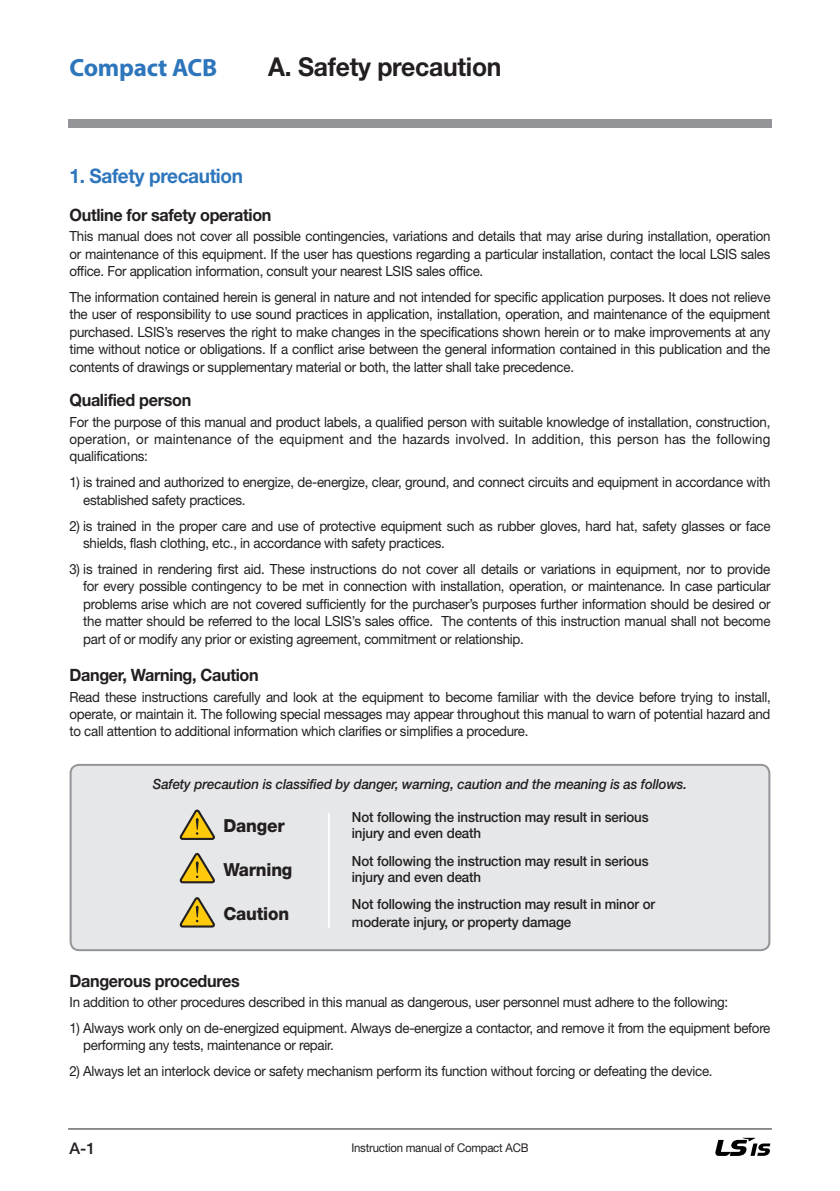
<style>
.page{position:relative;width:840px;height:1191px;background:#fff}
.page>*{position:absolute;margin:0;border:0;box-sizing:border-box;transform-origin:0 0}
._0718_큰타이틀{font:700 26px "Helvetica Neue";letter-spacing:-.01em;color:#231f20;scale:.95 1}
._0718_큰타이틀-2{font:700 25px "Myriad Pro";letter-spacing:-.01em;color:#2e76bc}
._0718_소타이틀{font:700 20px "Helvetica Neue";letter-spacing:-.02em;color:#2e76bc;scale:.95 1}
._0718_소타이틀-2{font:800 18px "Helvetica Neue";letter-spacing:-.01em;color:#231f20;scale:.95 1}
._0718_소타이틀-3{font:700 17px "Helvetica Neue";letter-spacing:-.02em;color:#231f20;scale:.95 1}
.정규{font:500 16px "Helvetica Neue";color:#231f20}
._0718_소타이틀-4{font:14px/17.4px "Helvetica Neue";letter-spacing:-.02em;color:#231f20;text-align:justify;scale:.95 1}
._0718_소타이틀-5{font:500 14px/16px "Helvetica Neue";letter-spacing:-.01em;color:#231f20;scale:.95 1}
._0718_소타이틀-6{font:italic 500 14px "Helvetica Neue";letter-spacing:-.01em;color:#231f20;scale:.95 1}
.t1{font:12px "Helvetica Neue";letter-spacing:-.02em;color:#231f20;scale:.95 1}
</style>
<div class="page">
<svg style="left:715px;top:1137px;width:55px;height:18px"></svg>
<hr style="left:68px;top:1128px;width:703px;height:1px;background:#231f20">
<div style="left:68px;top:119px;width:703px;height:9px;background:#939598"></div>
<div style="left:71px;top:765px;width:698px;height:185px;background:#e6e7e9;border-radius:9px"></div>
<div style="left:70px;top:764px;width:700px;height:187px;border:2px solid #939598;border-radius:9px"></div>
<svg style="left:179px;top:809px;width:36px;height:31px"></svg>
<svg style="left:179px;top:852px;width:36px;height:31px"></svg>
<svg style="left:179px;top:897px;width:36px;height:31px"></svg>
<hr style="left:328px;top:812px;width:2px;height:115px;background:#fff">
<p class="_0718_큰타이틀-2" style="left:69px;top:51px;width:149px">Compact ACB</p>
<p class="_0718_큰타이틀" style="left:268px;top:51px;width:247px">A. Safety precaution</p>
<p class="_0718_소타이틀" style="left:69px;top:163px;width:184px">1. Safety precaution</p>
<p class="_0718_소타이틀-3" style="left:69px;top:204px;width:214px">Outline for safety operation</p>
<p class="_0718_소타이틀-4" style="left:69px;top:227px;width:739px">This manual does not cover all possible contingencies, variations and details that may arise during installation, operation or maintenance of this equipment. If the user has questions regarding a particular installation, contact the local LSIS sales office. For application information, consult your nearest LSIS sales office.</p>
<p class="_0718_소타이틀-4" style="left:69px;top:288px;width:739px">The information contained herein is general in nature and not intended for specific application purposes. It does not relieve the user of responsibility to use sound practices in application, installation, operation, and maintenance of the equipment purchased. LSIS’s reserves the right to make changes in the specifications shown herein or to make improvements at any time without notice or obligations. If a conflict arise between the general information contained in this publication and the contents of drawings or supplementary material or both, the latter shall take precedence.</p>
<p class="_0718_소타이틀-3" style="left:69px;top:390px;width:130px">Qualified person</p>
<p class="_0718_소타이틀-4" style="left:69px;top:413px;width:738px">For the purpose of this manual and product labels, a qualified person with suitable knowledge of installation, construction, operation, or maintenance of the equipment and the hazards involved. In addition, this person has the following qualifications:</p>
<p class="_0718_소타이틀-4" style="left:83px;top:473px;width:724px;text-indent:-14px">1) is trained and authorized to energize, de-energize, clear, ground, and connect circuits and equipment in accordance with established safety practices.</p>
<p class="_0718_소타이틀-4" style="left:83px;top:517px;width:724px;text-indent:-14px">2) is trained in the proper care and use of protective equipment such as rubber gloves, hard hat, safety glasses or face shields, flash clothing, etc., in accordance with safety practices.</p>
<p class="_0718_소타이틀-4" style="left:83px;top:560px;width:724px;text-indent:-14px">3) is trained in rendering first aid. These instructions do not cover all details or variations in equipment, nor to provide for every possible contingency to be met in connection with installation, operation, or maintenance. In case particular problems arise which are not covered sufficiently for the purchaser’s purposes further information should be desired or the matter should be referred to the local LSIS’s sales office. The contents of this instruction manual shall not become part of or modify any prior or existing agreement, commitment or relationship.</p>
<p class="_0718_소타이틀-3" style="left:69px;top:664px;width:201px">Danger, Warning, Caution</p>
<p class="_0718_소타이틀-4" style="left:69px;top:687px;width:739px">Read these instructions carefully and look at the equipment to become familiar with the device before trying to install, operate, or maintain it. The following special messages may appear throughout this manual to warn of potential hazard and to call attention to additional information which clarifies or simplifies a procedure.</p>
<p class="_0718_소타이틀-6" style="left:153px;top:776px;width:563px">Safety precaution is classified by danger, warning, caution and the meaning is as follows.</p>
<p class="_0718_소타이틀-5" style="left:351px;top:809px;width:314px">Not following the instruction may result in serious injury and even death</p>
<p class="_0718_소타이틀-5" style="left:351px;top:852px;width:314px">Not following the instruction may result in serious injury and even death</p>
<p class="_0718_소타이틀-5" style="left:351px;top:895px;width:320px;line-height:18px">Not following the instruction may result in minor or moderate injury, or property damage</p>
<p class="_0718_소타이틀-2" style="left:223px;top:815px;width:66px">Danger</p>
<p class="_0718_소타이틀-2" style="left:223px;top:858px;width:74px">Warning</p>
<p class="_0718_소타이틀-2" style="left:223px;top:902px;width:71px">Caution</p>
<p class="_0718_소타이틀-3" style="left:69px;top:970px;width:181px">Dangerous procedures</p>
<p class="_0718_소타이틀-4" style="left:69px;top:993px;width:694px">In addition to other procedures described in this manual as dangerous, user personnel must adhere to the following:</p>
<p class="_0718_소타이틀-4" style="left:83px;top:1019px;width:724px;text-indent:-14px">1) Always work only on de-energized equipment. Always de-energize a contactor, and remove it from the equipment before performing any tests, maintenance or repair.</p>
<p class="_0718_소타이틀-4" style="left:69px;top:1062px;width:678px">2) Always let an interlock device or safety mechanism perform its function without forcing or defeating the device.</p>
<p class="정규" style="left:69px;top:1138px;width:27px">A-1</p>
<p class="t1" style="left:351px;top:1140px;width:188px">Instruction manual of Compact ACB</p>
</div>
